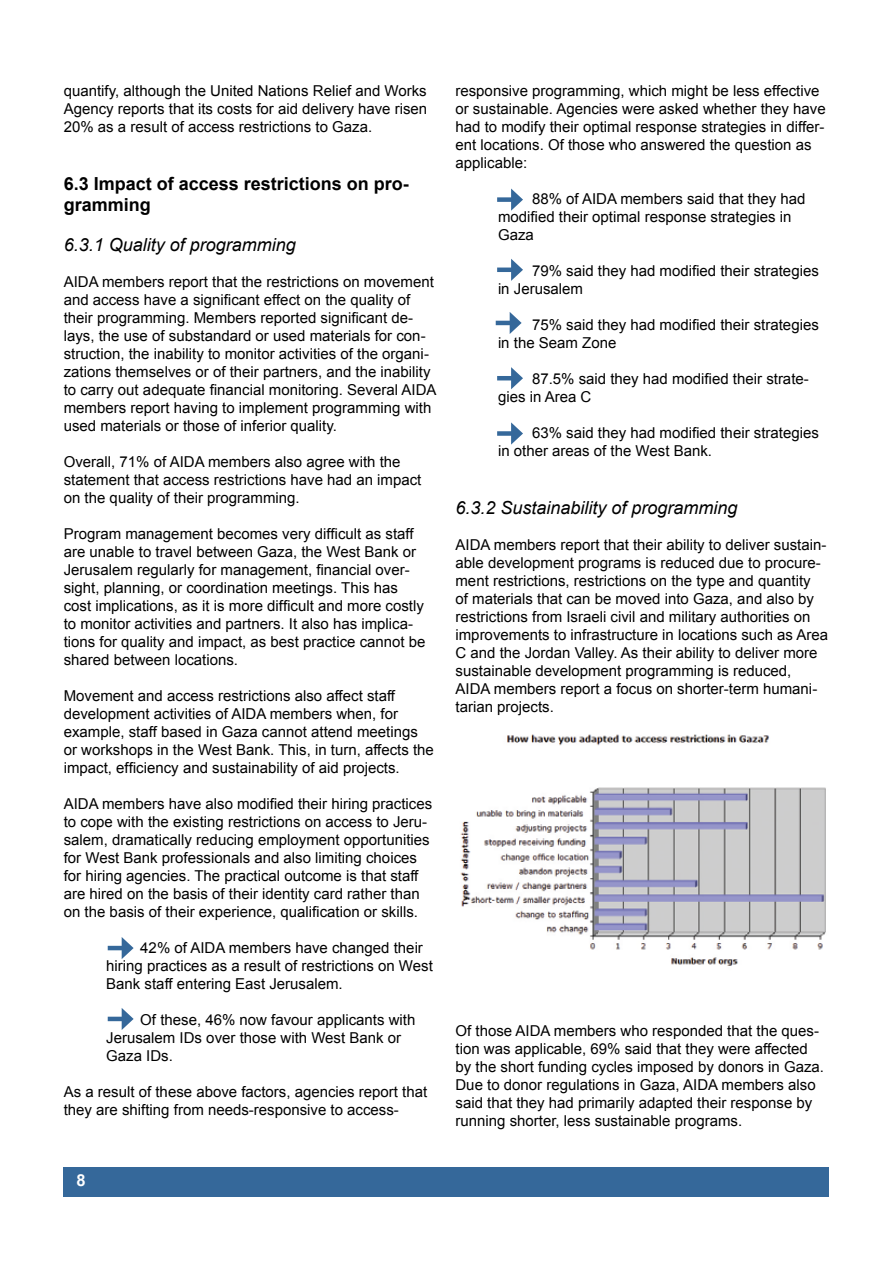
<style>
.page{position:relative;width:893px;height:1263px;background:#fff}
.page>*{position:absolute;margin:0;border:0;box-sizing:border-box;transform-origin:0 0}
.t1{font:italic 18px "Arial";color:#000}
.t2{font:700 18px/21.6px "Arial";color:#000}
.t3{font:700 16.5px "Arial";color:#fff}
.t4{font:15px/18px "Arial";color:#000}
</style>
<div class="page">
<div style="left:64px;top:1167px;width:765px;height:29px;background:#35689a"></div>
<div style="left:497px;top:431px;width:18px;height:5px;background:#35689a"></div>
<svg style="left:511px;top:422px;width:12px;height:23px"></svg>
<hr style="left:497px;top:376px;width:18px;height:4px;background:#35689a">
<svg style="left:511px;top:367px;width:12px;height:22px"></svg>
<hr style="left:108px;top:946px;width:18px;height:4px;background:#35689a">
<svg style="left:122px;top:937px;width:12px;height:22px"></svg>
<hr style="left:108px;top:1017px;width:18px;height:4px;background:#35689a">
<svg style="left:122px;top:1008px;width:12px;height:22px"></svg>
<div style="left:497px;top:197px;width:18px;height:5px;background:#35689a"></div>
<svg style="left:511px;top:189px;width:12px;height:22px"></svg>
<hr style="left:496px;top:321px;width:18px;height:4px;background:#35689a">
<svg style="left:510px;top:312px;width:12px;height:22px"></svg>
<hr style="left:497px;top:268px;width:18px;height:4px;background:#35689a">
<svg style="left:511px;top:259px;width:12px;height:22px"></svg>
<img style="left:460px;top:734px;width:366px;height:232px">
<p class="t4" style="left:64px;top:82px;width:365px;text-align:justify">quantify, although the United Nations Relief and Works Agency reports that its costs for aid delivery have risen 20% as a result of access restrictions to Gaza.</p>
<p class="t2" style="left:64px;top:173px;width:347px">6.3 Impact of access restrictions on pro&shy;gramming</p>
<p class="t1" style="left:64px;top:233px;width:234px">6.3.1 Quality of programming</p>
<p class="t4" style="left:64px;top:273px;width:374px">AIDA members report that the restrictions on movement and access have a significant effect on the quality of their programming. Members reported significant de&shy;lays, the use of substandard or used materials for con&shy;struction, the inability to monitor activities of the organi&shy;zations themselves or of their partners, and the inability to carry out adequate financial monitoring. Several AIDA members report having to implement programming with used materials or those of inferior quality.</p>
<p class="t4" style="left:64px;top:453px;width:359px">Overall, 71% of AIDA members also agree with the statement that access restrictions have had an impact on the quality of their programming.</p>
<p class="t4" style="left:64px;top:525px;width:363px">Program management becomes very difficult as staff are unable to travel between Gaza, the West Bank or Jerusalem regularly for management, financial over&shy;sight, planning, or coordination meetings. This has cost implications, as it is more difficult and more costly to monitor activities and partners. It also has implica&shy;tions for quality and impact, as best practice cannot be shared between locations.</p>
<p class="t4" style="left:64px;top:687px;width:372px">Movement and access restrictions also affect staff development activities of AIDA members when, for example, staff based in Gaza cannot attend meetings or workshops in the West Bank. This, in turn, affects the impact, efficiency and sustainability of aid projects.</p>
<p class="t4" style="left:64px;top:795px;width:370px">AIDA members have also modified their hiring practices to cope with the existing restrictions on access to Jeru&shy;salem, dramatically reducing employment opportunities for West Bank professionals and also limiting choices for hiring agencies. The practical outcome is that staff are hired on the basis of their identity card rather than on the basis of their experience, qualification or skills.</p>
<p class="t4" style="left:106px;top:939px;width:328px;text-indent:34px">42% of AIDA members have changed their hiring practices as a result of restrictions on West<br>Bank staff entering East Jerusalem.</p>
<p class="t4" style="left:106px;top:1011px;width:311px;text-indent:34px">Of these, 46% now favour applicants with<br>Jerusalem IDs over those with West Bank or<br>Gaza IDs.</p>
<p class="t4" style="left:64px;top:1083px;width:365px">As a result of these above factors, agencies report that they are shifting from needs-responsive to access-</p>
<p class="t3" style="left:77px;top:1169px;width:11px">8</p>
<p class="t4" style="left:455px;top:82px;width:372px">responsive programming, which might be less effective or sustainable. Agencies were asked whether they have had to modify their optimal response strategies in differ&shy;ent locations. Of those who answered the question as applicable:</p>
<p class="t4" style="left:498px;top:190px;width:309px;text-indent:34px">88% of AIDA members said that they had modified their optimal response strategies in<br>Gaza</p>
<p class="t4" style="left:498px;top:262px;width:322px;text-indent:34px">79% said they had modified their strategies in Jerusalem</p>
<p class="t4" style="left:498px;top:316px;width:322px;text-indent:34px">75% said they had modified their strategies in the Seam Zone</p>
<p class="t4" style="left:498px;top:370px;width:312px;text-indent:34px">87.5% said they had modified their strate&shy;gies in Area C</p>
<p class="t4" style="left:498px;top:424px;width:322px;text-indent:34px">63% said they had modified their strategies in other areas of the West Bank.</p>
<p class="t1" style="left:455px;top:496px;width:284px">6.3.2 Sustainability of programming</p>
<p class="t4" style="left:455px;top:535px;width:374px">AIDA members report that their ability to deliver sustain&shy;able development programs is reduced due to procure&shy;ment restrictions, restrictions on the type and quantity<br>of materials that can be moved into Gaza, and also by restrictions from Israeli civil and military authorities on improvements to infrastructure in locations such as Area C and the Jordan Valley. As their ability to deliver more sustainable development programming is reduced, AIDA members report a focus on shorter-term humani&shy;tarian projects.</p>
<p class="t4" style="left:455px;top:1021px;width:370px">Of those AIDA members who responded that the ques&shy;tion was applicable, 69% said that they were affected by the short funding cycles imposed by donors in Gaza.<br>Due to donor regulations in Gaza, AIDA members also said that they had primarily adapted their response by running shorter, less sustainable programs.</p>
</div>
